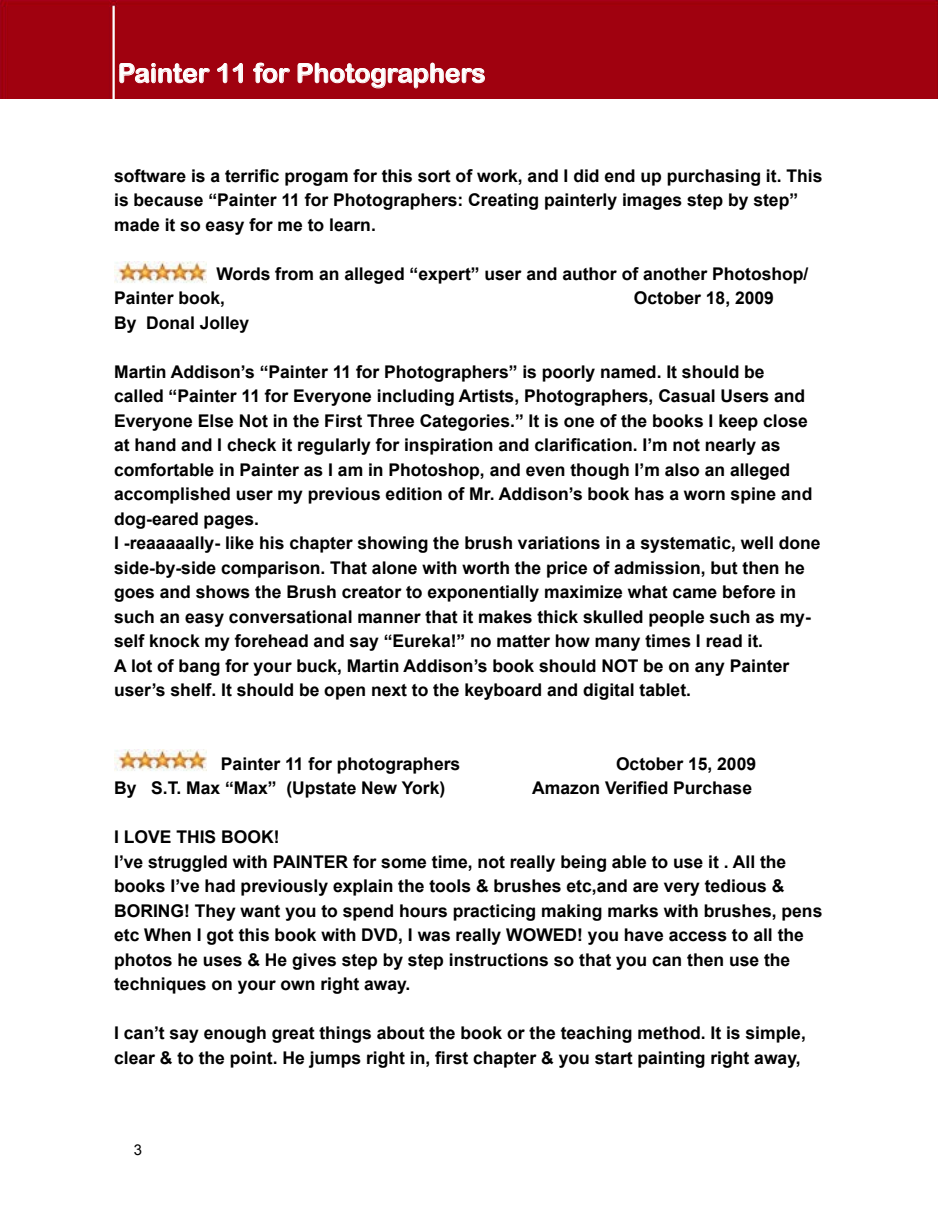
<style>
.page{position:relative;width:938px;height:1221px;background:#fff}
.page>*{position:absolute;margin:0;border:0;box-sizing:border-box;transform-origin:0 0}
.t1{font:26.25px "Arial Rounded MT Bold";color:#fff}
.t2{font:700 17.5px/24.5px "Arial";color:#000}
.t3{font:14.88px "Arial";color:#000}
</style>
<div class="page">
<div style="left:0;top:0;width:938px;height:99px;background:#a0010f"></div>
<svg style="left:119px;top:63px;width:91px;height:21px;background:#b63e49"></svg>
<svg style="left:217px;top:63px;width:26px;height:21px"></svg>
<svg style="left:252px;top:62px;width:38px;height:22px"></svg>
<svg style="left:297px;top:62px;width:188px;height:27px;background:#b2313c"></svg>
<img style="left:114px;top:262px;width:92px;height:21px">
<img style="left:114px;top:749px;width:92px;height:22px">
<h1 class="t1" style="left:118px;top:58px;width:369px">Painter 11 for Photographers</h1>
<p class="t2" style="left:114px;top:164px;width:709px">software is a terrific progam for this sort of work, and I did end up purchasing it. This is because “Painter 11 for Photographers: Creating painterly images step by step” made it so easy for me to learn.</p>
<p class="t2" style="left:114px;top:262px;width:695px;text-indent:102px">Words from an alleged “expert” user and author of another Photoshop/<br>Painter book,</p>
<p class="t2" style="left:634px;top:286px;width:142px">October 18, 2009</p>
<p class="t2" style="left:114px;top:311px;width:137px">By Donal Jolley</p>
<p class="t2" style="left:114px;top:360px;width:708px">Martin Addison’s “Painter 11 for Photographers” is poorly named. It should be<br>called “Painter 11 for Everyone including Artists, Photographers, Casual Users and Everyone Else Not in the First Three Categories.” It is one of the books I keep close at hand and I check it regularly for inspiration and clarification. I’m not nearly as comfortable in Painter as I am in Photoshop, and even though I’m also an alleged accomplished user my previous edition of Mr. Addison’s book has a worn spine and dog-eared pages.<br>I -reaaaaally- like his chapter showing the brush variations in a systematic, well done side-by-side comparison. That alone with worth the price of admission, but then he goes and shows the Brush creator to exponentially maximize what came before in such an easy conversational manner that it makes thick skulled people such as my&shy;self knock my forehead and say “Eureka!” no matter how many times I read it.<br>A lot of bang for your buck, Martin Addison’s book should NOT be on any Painter user’s shelf. It should be open next to the keyboard and digital tablet.</p>
<p class="t2" style="left:221px;top:752px;width:241px">Painter 11 for photographers</p>
<p class="t2" style="left:616px;top:752px;width:142px">October 15, 2009</p>
<p class="t2" style="left:114px;top:776px;width:332px">By S.T. Max “Max” (Upstate New York)</p>
<p class="t2" style="left:532px;top:776px;width:221px">Amazon Verified Purchase</p>
<p class="t2" style="left:114px;top:825px;width:709px">I LOVE THIS BOOK!<br>I’ve struggled with PAINTER for some time, not really being able to use it . All the books I’ve had previously explain the tools &amp; brushes etc,and are very tedious &amp; BORING! They want you to spend hours practicing making marks with brushes, pens etc When I got this book with DVD, I was really WOWED! you have access to all the photos he uses &amp; He gives step by step instructions so that you can then use the techniques on your own right away.</p>
<p class="t2" style="left:114px;top:1021px;width:693px">I can’t say enough great things about the book or the teaching method. It is simple, clear &amp; to the point. He jumps right in, first chapter &amp; you start painting right away,</p>
<p class="t3" style="left:134px;top:1139px;width:10px">3</p>
</div>
